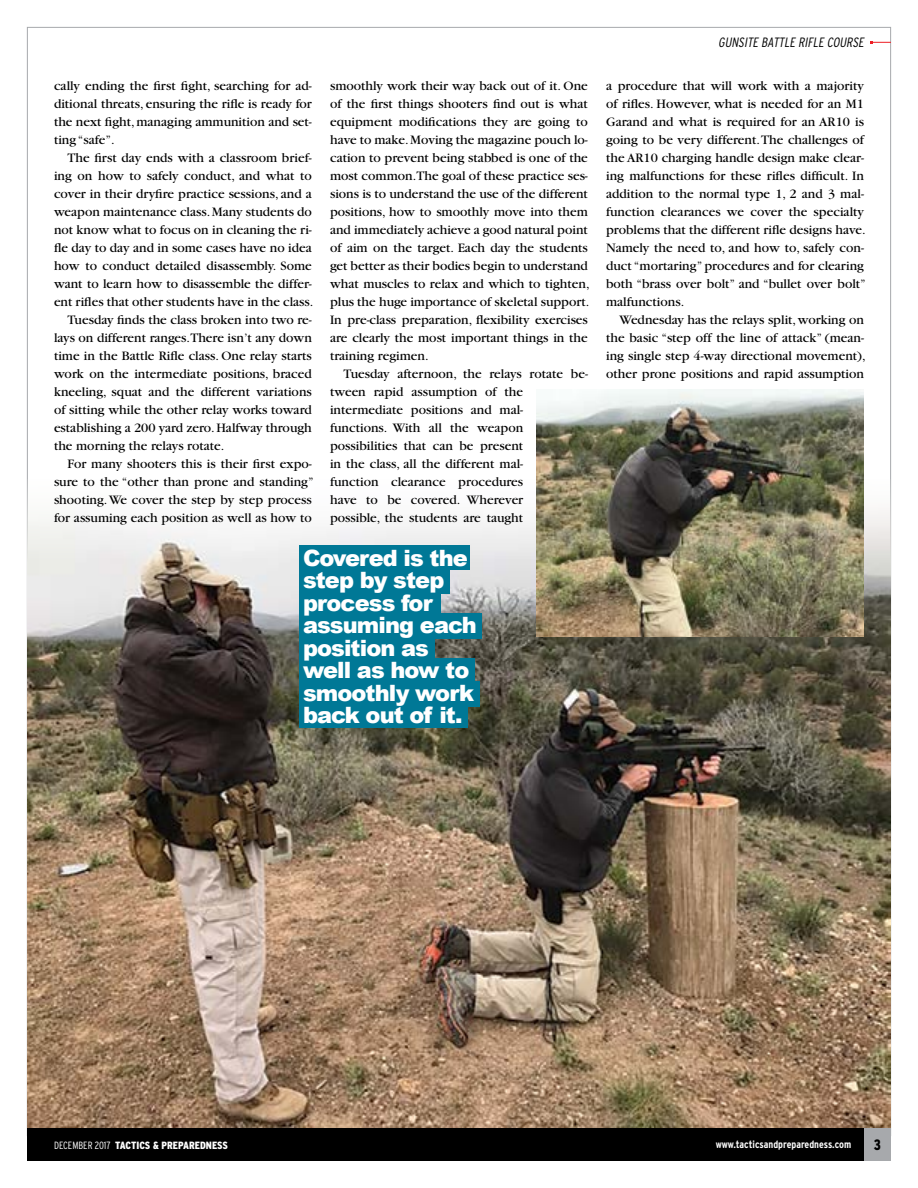
<style>
.page{position:relative;width:918px;height:1188px;background:#fff}
.page>*{position:absolute;margin:0;border:0;box-sizing:border-box;transform-origin:0 0}
.t1{font:900 22.5px/22.5px "Arial";letter-spacing:-.04em;color:#fff}
.t2{font:900 condensed 15px "Interstate";color:#000;scale:.9 1}
.t3{font:13.5px/18px "Garamond";color:#000}
.t4{font:italic 300 condensed 13.5px "Interstate";color:#000}
.t5{font:900 condensed 10.5px "Interstate";color:#fff}
.t6{font:700 condensed 10.5px "Interstate";color:#fff}
.s1{font-weight:300}
</style>
<div class="page">
<svg style="left:870px;top:41px;width:21px;height:3px"></svg>
<div style="left:27px;top:1127px;width:864px;height:34px;background:#000"></div>
<div style="left:864px;top:1127px;width:27px;height:34px;background:#a7a9ac"></div>
<img style="left:27px;top:479px;width:864px;height:648px">
<img style="left:537px;top:389px;width:327px;height:248px">
<div style="left:299px;top:545px;width:171px;height:25px;background:#007896"></div>
<div style="left:299px;top:568px;width:150px;height:26px;background:#007896"></div>
<div style="left:299px;top:594px;width:142px;height:23px;background:#007896"></div>
<div style="left:299px;top:613px;width:183px;height:26px;background:#007896"></div>
<div style="left:299px;top:638px;width:136px;height:25px;background:#007896"></div>
<div style="left:299px;top:659px;width:176px;height:25px;background:#007896"></div>
<div style="left:299px;top:681px;width:181px;height:25px;background:#007896"></div>
<div style="left:299px;top:703px;width:169px;height:25px;background:#007896"></div>
<p class="t3" style="left:54px;top:77px;width:259px;text-align:justify">cally ending the first fight, searching for ad&shy;ditional threats, ensuring the rifle is ready for the next fight, managing ammunition and set&shy;ting “safe”.</p>
<p class="t3" style="left:68px;top:149px;width:246px">The first day ends with a classroom brief-</p>
<p class="t3" style="left:54px;top:167px;width:259px">ing on how to safely conduct, and what to</p>
<p class="t3" style="left:54px;top:185px;width:259px">cover in their dryfire practice sessions, and a</p>
<p class="t3" style="left:54px;top:203px;width:259px">weapon maintenance class. Many students do</p>
<p class="t3" style="left:54px;top:221px;width:259px">not know what to focus on in cleaning the ri-</p>
<p class="t3" style="left:54px;top:239px;width:259px">fle day to day and in some cases have no idea</p>
<p class="t3" style="left:54px;top:257px;width:259px">how to conduct detailed disassembly. Some</p>
<p class="t3" style="left:54px;top:275px;width:259px">want to learn how to disassemble the differ-</p>
<p class="t3" style="left:54px;top:293px;width:261px">ent rifles that other students have in the class.</p>
<p class="t3" style="left:68px;top:311px;width:246px">Tuesday finds the class broken into two re-</p>
<p class="t3" style="left:54px;top:329px;width:259px">lays on different ranges.There isn’t any down</p>
<p class="t3" style="left:54px;top:347px;width:259px">time in the Battle Rifle class. One relay starts</p>
<p class="t3" style="left:54px;top:365px;width:259px">work on the intermediate positions, braced</p>
<p class="t3" style="left:54px;top:383px;width:259px">kneeling, squat and the different variations</p>
<p class="t3" style="left:54px;top:401px;width:259px">of sitting while the other relay works toward</p>
<p class="t3" style="left:54px;top:419px;width:259px">establishing a 200 yard zero. Halfway through</p>
<p class="t3" style="left:54px;top:437px;width:172px">the morning the relays rotate.</p>
<p class="t3" style="left:68px;top:455px;width:246px">For many shooters this is their first expo-</p>
<p class="t3" style="left:54px;top:473px;width:261px">sure to the “other than prone and standing”</p>
<p class="t3" style="left:54px;top:491px;width:259px">shooting. We cover the step by step process</p>
<p class="t3" style="left:54px;top:509px;width:259px">for assuming each position as well as how to</p>
<p class="t3" style="left:330px;top:77px;width:261px">smoothly work their way back out of it. One of the first things shooters find out is what equipment modifications they are going to have to make. Moving the magazine pouch lo&shy;cation to prevent being stabbed is one of the most common.The goal of these practice ses&shy;sions is to understand the use of the different positions, how to smoothly move into them and immediately achieve a good natural point of aim on the target. Each day the students get better as their bodies begin to understand what muscles to relax and which to tighten, plus the huge importance of skeletal support.<br>In pre-class preparation, flexibility exercises are clearly the most important things in the training regimen.</p>
<p class="t3" style="left:330px;top:365px;width:259px;text-indent:14px">Tuesday afternoon, the relays rotate be&shy;tween rapid assumption of the intermediate positions and mal-<br>functions. With all the weapon possibilities that can be present<br>in the class, all the different mal-<br>function clearance procedures<br>have to be covered. Wherever<br>possible, the students are taught</p>
<h1 class="t1" style="left:303px;top:546px;width:175px">Covered is the step by step process for assuming each position as well as how to smoothly work back out of it.</h1>
<p class="t4" style="left:718px;top:34px;width:150px">GUNSITE BATTLE RIFLE COURSE</p>
<p class="t3" style="left:606px;top:77px;width:261px">a procedure that will work with a majority of rifles. However, what is needed for an M1<br>Garand and what is required for an AR10 is going to be very different. The challenges of the AR10 charging handle design make clear&shy;ing malfunctions for these rifles difficult. In addition to the normal type 1, 2 and 3 mal&shy;function clearances we cover the specialty problems that the different rifle designs have.<br>Namely the need to, and how to, safely con&shy;duct “mortaring” procedures and for clearing both “brass over bolt” and “bullet over bolt” malfunctions.</p>
<p class="t3" style="left:606px;top:311px;width:261px;text-indent:14px">Wednesday has the relays split, working on the basic “step off the line of attack” (mean&shy;ing single step 4-way directional movement), other prone positions and rapid assumption</p>
<p class="t5" style="left:54px;top:1139px;width:176px"><span class="s1">DECEMBER 2017</span> TACTICS &amp; PREPAREDNESS</p>
<p class="t6" style="left:716px;top:1138px;width:137px">www.tacticsandpreparedness.com</p>
<p class="t2" style="left:874px;top:1137px;width:9px">3</p>
</div>
